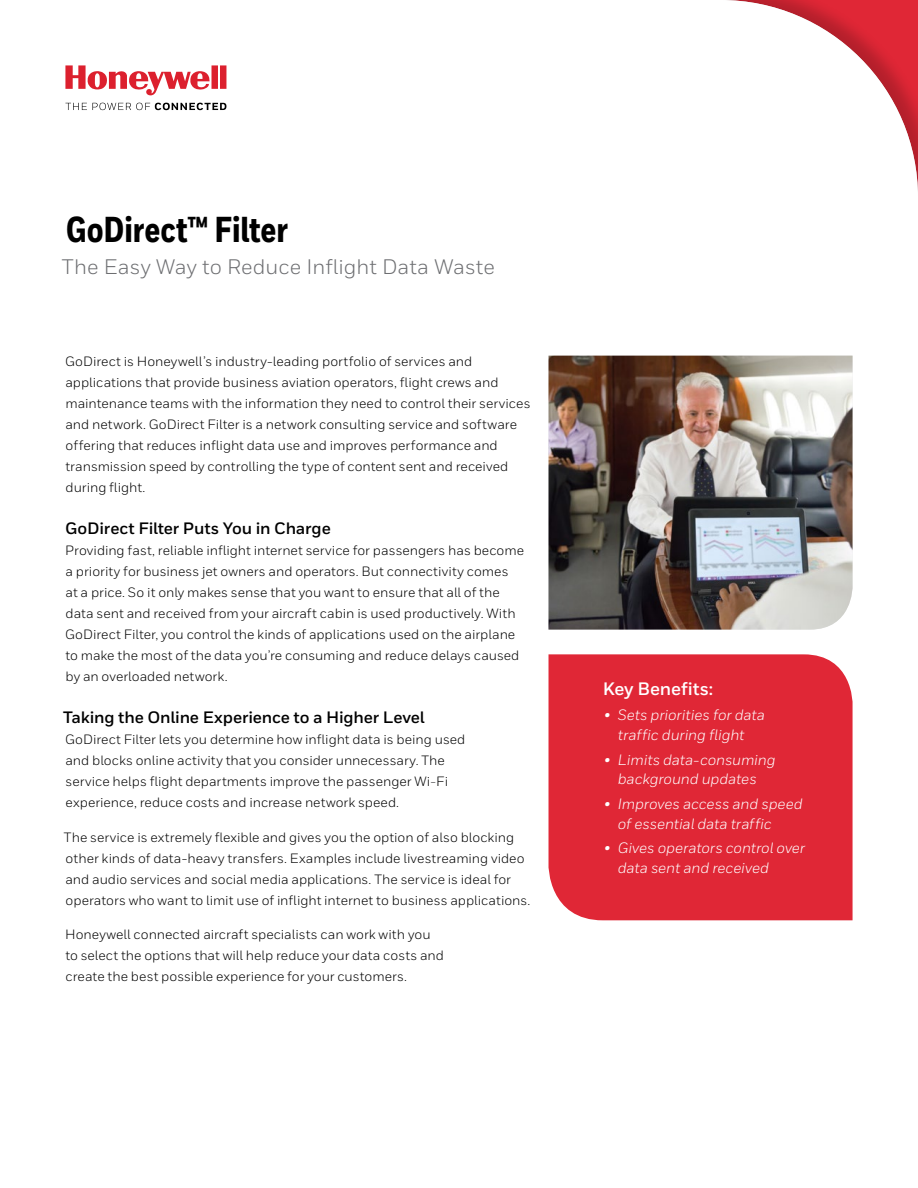
<style>
.page{position:relative;width:918px;height:1188px;background:#fff}
.page>*{position:absolute;margin:0;border:0;box-sizing:border-box;transform-origin:0 0}
.t1{font:800 36px "Honeywell Cond";letter-spacing:-.005em;color:#000}
.t2{font:21px "Honeywell Sans";letter-spacing:.005em;color:#6d6e71}
.t3{font:700 18px "Honeywell Sans";letter-spacing:-.015em;color:#fff}
.t4{font:700 16.5px "Honeywell Sans";letter-spacing:-.01em;color:#000}
.t5{font:italic 15px/19.5px "Honeywell Sans";letter-spacing:-.01em;color:#fff;text-align:center}
.t6{font:13.5px/21px "Honeywell Sans";color:#000}
.t7{font:13.5px "Honeywell Sans";color:#414042}
</style>
<div class="page">
<svg style="left:65px;top:65px;width:161px;height:31px"></svg>
<svg style="left:65px;top:103px;width:161px;height:7px"></svg>
<img style="left:549px;top:356px;width:304px;height:274px">
<div style="left:549px;top:654px;width:304px;height:266px;background:#e02736"></div>
<h1 class="t1" style="left:66px;top:207px;width:224px">GoDirect™ Filter</h1>
<h2 class="t2" style="left:62px;top:254px;width:435px">The Easy Way to Reduce Inflight Data Waste</h2>
<p class="t6" style="left:65px;top:351px;width:467px">GoDirect is Honeywell’s industry-leading portfolio of services and applications that provide business aviation operators, flight crews and maintenance teams with the information they need to control their services and network. GoDirect Filter is a network consulting service and software offering that reduces inflight data use and improves performance and transmission speed by controlling the type of content sent and received during flight.</p>
<p class="t4" style="left:65px;top:518px;width:267px">GoDirect Filter Puts You in Charge</p>
<p class="t6" style="left:65px;top:540px;width:460px">Providing fast, reliable inflight internet service for passengers has become a priority for business jet owners and operators. But connectivity comes<br>at a price. So it only makes sense that you want to ensure that all of the data sent and received from your aircraft cabin is used productively. With GoDirect Filter, you control the kinds of applications used on the airplane to make the most of the data you’re consuming and reduce delays caused by an overloaded network.</p>
<p class="t4" style="left:63px;top:707px;width:363px">Taking the Online Experience to a Higher Level</p>
<p class="t6" style="left:65px;top:729px;width:402px">GoDirect Filter lets you determine how inflight data is being used and blocks online activity that you consider unnecessary. The service helps flight departments improve the passenger Wi Fi experience, reduce costs and increase network speed.</p>
<p class="t6" style="left:64px;top:826px;width:468px">The service is extremely flexible and gives you the option of also blocking other kinds of data-heavy transfers. Examples include livestreaming video and audio services and social media applications. The service is ideal for operators who want to limit use of inflight internet to business applications.</p>
<p class="t6" style="left:65px;top:924px;width:380px">Honeywell connected aircraft specialists can work with you to select the options that will help reduce your data costs and create the best possible experience for your customers.</p>
<p class="t7" style="left:431px;top:773px;width:7px">-</p>
<h3 class="t3" style="left:603px;top:678px;width:112px">Key Benefits:</h3>
<p class="t5" style="left:604px;top:705px;width:162px">• Sets priorities for data traffic during flight</p>
<p class="t5" style="left:604px;top:750px;width:173px">• Limits data-consuming background updates</p>
<p class="t5" style="left:618px;top:794px;width:186px;text-align:left;text-indent:-14px">• Improves access and speed of essential data traffic</p>
<p class="t5" style="left:618px;top:839px;width:189px;text-align:left;text-indent:-14px">• Gives operators control over data sent and received</p>
</div>
